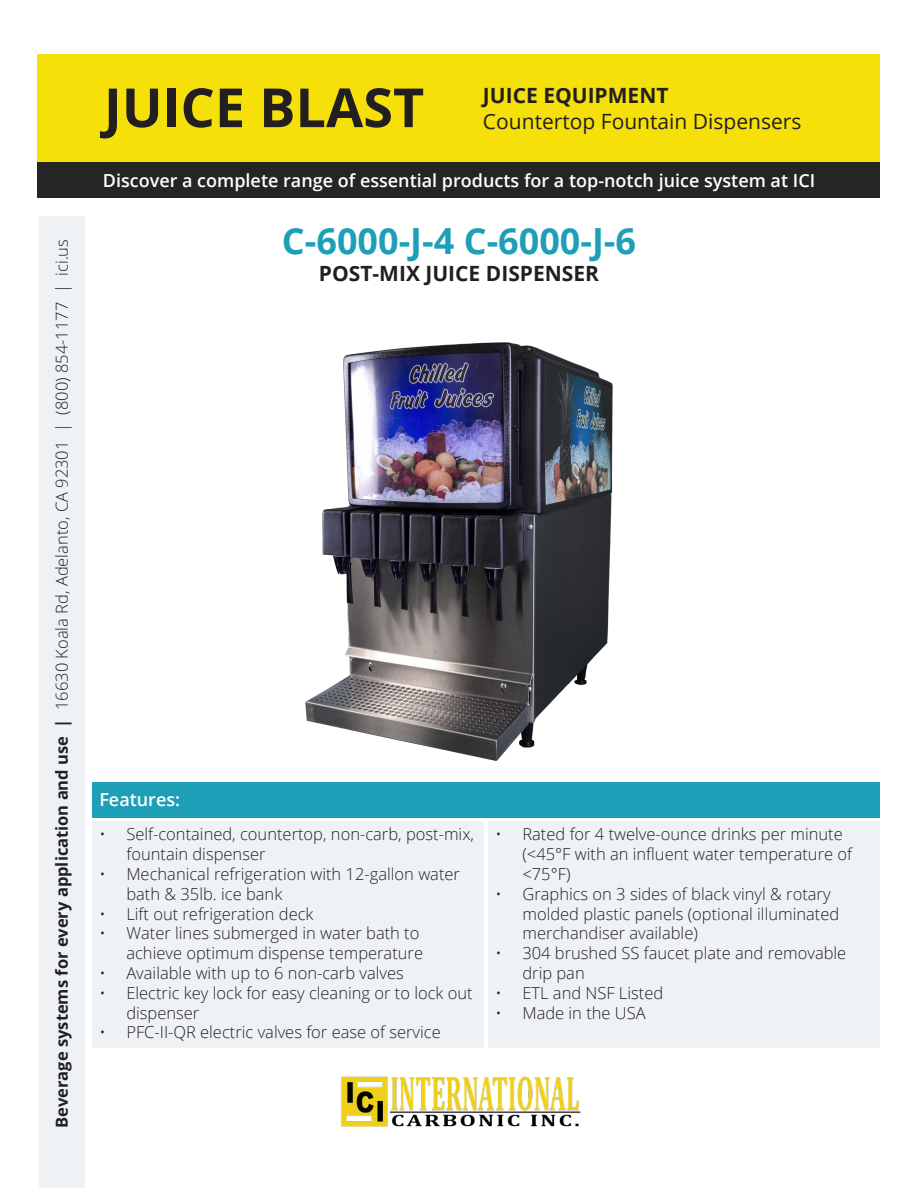
<style>
.page{position:relative;width:918px;height:1188px;background:#fff}
.page>*{position:absolute;margin:0;border:0;box-sizing:border-box;transform-origin:0 0}
.t1{font:700 54px "Open Sans";color:#231f20}
.t2{font:700 36px "Open Sans";color:#1d9fb8}
.t3{font:700 21px "Open Sans";color:#231f20}
.t4{font:21px "Open Sans";color:#231f20}
.t5{font:600 18px "Open Sans";color:#fff}
.t6{font:300 16.5px/19.8px "Open Sans";color:#231f20}
.s1{font-weight:700}
</style>
<div class="page">
<div style="left:39px;top:216px;width:46px;height:972px;background:#eff2f5"></div>
<img style="left:305px;top:343px;width:308px;height:417px">
<div style="left:38px;top:54px;width:842px;height:108px;background:#f5e009"></div>
<img style="left:341px;top:1076px;width:240px;height:51px">
<div style="left:93px;top:821px;width:391px;height:227px;background:#eff2f5"></div>
<div style="left:93px;top:782px;width:787px;height:35px;background:#1d9fb8"></div>
<div style="left:489px;top:821px;width:391px;height:227px;background:#eff2f5"></div>
<div style="left:38px;top:162px;width:842px;height:35px;background:#242524"></div>
<p class="t6" style="left:51px;top:1128px;width:890px;rotate:-90deg"><span class="s1">Beverage systems for every application and use |</span> 16630 Koala Rd, Adelanto, CA 92301 | (800) 854-1177 | ici.us</p>
<p class="t1" style="left:104px;top:69px;width:322px">JUICE BLAST</p>
<p class="t3" style="left:483px;top:81px;width:187px">JUICE EQUIPMENT</p>
<p class="t4" style="left:483px;top:107px;width:320px">Countertop Fountain Dispensers</p>
<p class="t5" style="left:103px;top:168px;width:714px">Discover a complete range of essential products for a top-notch juice system at ICI</p>
<p class="t2" style="left:282px;top:216px;width:356px">C-6000-J-4 C-6000-J-6</p>
<p class="t3" style="left:319px;top:258px;width:282px">POST-MIX JUICE DISPENSER</p>
<p class="t5" style="left:99px;top:788px;width:82px">Features:</p>
<p class="t6" style="left:126px;top:824px;width:349px;text-indent:-27px">• Self-contained, countertop, non-carb, post-mix, fountain dispenser</p>
<p class="t6" style="left:126px;top:864px;width:335px;text-indent:-27px">• Mechanical refrigeration with 12-gallon water bath &amp; 35lb. ice bank</p>
<p class="t6" style="left:99px;top:903px;width:216px">• Lift out refrigeration deck</p>
<p class="t6" style="left:99px;top:923px;width:325px;text-align:right">• Water lines submerged in water bath to achieve optimum dispense temperature</p>
<p class="t6" style="left:99px;top:963px;width:306px">• Available with up to 6 non-carb valves</p>
<p class="t6" style="left:126px;top:983px;width:348px;text-indent:-27px">• Electric key lock for easy cleaning or to lock out dispenser</p>
<p class="t6" style="left:99px;top:1022px;width:343px">• PFC-II-QR electric valves for ease of service</p>
<p class="t6" style="left:522px;top:824px;width:331px;text-indent:-27px">• Rated for 4 twelve-ounce drinks per minute (&lt;45°F with an influent water temperature of &lt;75°F)</p>
<p class="t6" style="left:522px;top:884px;width:318px;text-indent:-27px">• Graphics on 3 sides of black vinyl &amp; rotary molded plastic panels (optional illuminated merchandiser available)</p>
<p class="t6" style="left:522px;top:943px;width:325px;text-indent:-27px">• 304 brushed SS faucet plate and removable drip pan</p>
<p class="t6" style="left:495px;top:983px;width:169px">• ETL and NSF Listed</p>
<p class="t6" style="left:495px;top:1002px;width:152px">• Made in the USA</p>
</div>
